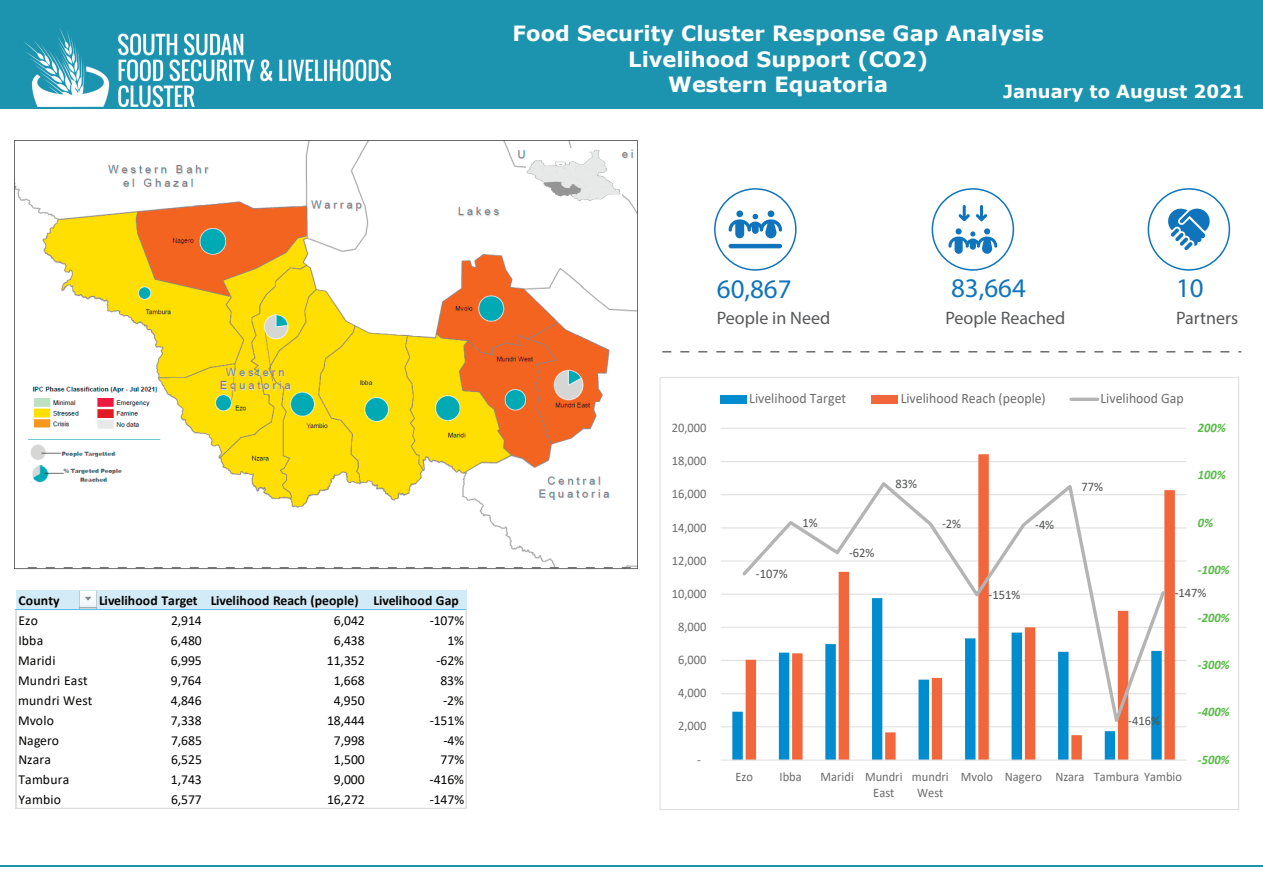
<style>
.page{position:relative;width:1263px;height:893px;background:#fff}
.page>*{position:absolute;margin:0;border:0;box-sizing:border-box;transform-origin:0 0}
.t1{font:27px "Myriad Pro";color:#1074bc}
.t2{font:700 21px/25.2px "Verdana";color:#fff;text-align:center}
.t3{font:18px "Myriad Pro";color:#57585a}
.t4{font:700 18px "Verdana";color:#fff}
.t5{font:14.4px "Calibri";color:#6c6c6c;scale:.95 1}
.t6{font:13.65px "Calibri";letter-spacing:-.005em;color:#040503}
.t7{font:700 13.65px "Calibri";letter-spacing:.005em;color:#040503}
.t8{font:13.65px "Calibri";letter-spacing:.015em;color:#040503}
.t9{font:13.05px/15.9px "Calibri";color:#6c6c6c;scale:.95 1}
.t10{font:13.05px "Calibri";color:#515252;scale:.95 1}
.t11{font:italic 700 13.05px "Calibri";color:#57ba47;scale:.95 1}
</style>
<div class="page">
<img style="left:14px;top:140px;width:624px;height:430px">
<div style="left:932px;top:188px;width:82px;height:83px;border:2px solid #1074bc;border-radius:50%"></div>
<div style="left:714px;top:188px;width:82px;height:83px;border:2px solid #1074bc;border-radius:50%"></div>
<div style="left:0;top:0;width:1263px;height:108px;background:#1d94af"></div>
<img style="left:23px;top:28px;width:367px;height:79px">
<svg style="left:662px;top:351px;width:579px;height:2px"></svg>
<svg style="left:28px;top:567px;width:607px;height:2px"></svg>
<div style="left:1148px;top:188px;width:82px;height:83px;border:2px solid #1074bc;border-radius:50%"></div>
<hr style="left:0;top:865px;width:1263px;height:1px;background:#1d94af">
<div style="left:768px;top:210px;width:6px;height:7px;background:#1074bc;border-radius:50%"></div>
<div style="left:736px;top:210px;width:7px;height:7px;background:#1074bc;border-radius:50%"></div>
<svg style="left:729px;top:214px;width:53px;height:24px"></svg>
<hr style="left:729px;top:244px;width:53px;height:4px;background:#1074bc;border-radius:2px">
<svg style="left:948px;top:228px;width:49px;height:26px"></svg>
<svg style="left:958px;top:205px;width:12px;height:16px"></svg>
<svg style="left:976px;top:205px;width:11px;height:16px"></svg>
<svg style="left:1168px;top:208px;width:42px;height:42px"></svg>
<img style="left:526px;top:149px;width:95px;height:52px">
<div style="left:16px;top:590px;width:451px;height:20px;background:#d3eaf7"></div>
<hr style="left:16px;top:609px;width:451px;height:1px;background:#62bdea">
<hr style="left:16px;top:610px;width:451px;height:1px;background:#62bdea">
<hr style="left:16px;top:808px;width:80px;height:1px;background:#dddddc">
<hr style="left:97px;top:808px;width:111px;height:1px;background:#dddddc">
<hr style="left:209px;top:808px;width:162px;height:1px;background:#dddddc">
<svg style="left:16px;top:610px;width:1px;height:198px"></svg>
<svg style="left:466px;top:609px;width:1px;height:199px"></svg>
<hr style="left:371px;top:808px;width:96px;height:1px;background:#dddddc">
<img style="left:79px;top:592px;width:17px;height:17px">
<hr style="left:721px;top:428px;width:465px;height:1px;background:#e1e1e1">
<hr style="left:721px;top:461px;width:465px;height:1px;background:#e1e1e1">
<hr style="left:721px;top:494px;width:465px;height:1px;background:#e1e1e1">
<hr style="left:721px;top:527px;width:465px;height:1px;background:#e1e1e1">
<hr style="left:721px;top:560px;width:465px;height:2px;background:#e1e1e1">
<hr style="left:721px;top:594px;width:465px;height:1px;background:#e1e1e1">
<hr style="left:721px;top:627px;width:465px;height:1px;background:#e1e1e1">
<hr style="left:721px;top:660px;width:465px;height:1px;background:#e1e1e1">
<hr style="left:721px;top:693px;width:465px;height:1px;background:#e1e1e1">
<hr style="left:721px;top:726px;width:465px;height:1px;background:#e1e1e1">
<svg style="left:746px;top:454px;width:429px;height:305px"></svg>
<hr style="left:721px;top:759px;width:465px;height:2px;background:#e1e1e1">
<svg style="left:739px;top:479px;width:428px;height:254px"></svg>
<div style="left:720px;top:395px;width:26px;height:8px;background:#008cce"></div>
<div style="left:871px;top:395px;width:27px;height:8px;background:#f2663b"></div>
<hr style="left:1071px;top:398px;width:27px;height:3px;background:#b4b4b4">
<h2 class="t2" style="left:513px;top:21px;width:533px">Food Security Cluster Response Gap Analysis<br>Livelihood Support (CO2)<br>Western Equatoria</h2>
<h3 class="t4" style="left:1003px;top:79px;width:243px">January to August 2021</h3>
<p class="t7" style="left:18px;top:591px;width:43px">County</p>
<p class="t7" style="left:99px;top:591px;width:361px">Livelihood Target Livelihood Reach (people) Livelihood Gap</p>
<p class="t6" style="left:18px;top:611px;width:21px">Ezo</p>
<p class="t6" style="left:171px;top:611px;width:32px">2,914</p>
<p class="t6" style="left:334px;top:611px;width:32px">6,042</p>
<p class="t6" style="left:430px;top:611px;width:36px">-107%</p>
<p class="t6" style="left:18px;top:631px;width:27px">Ibba</p>
<p class="t6" style="left:171px;top:631px;width:32px">6,480</p>
<p class="t6" style="left:334px;top:631px;width:32px">6,438</p>
<p class="t6" style="left:447px;top:631px;width:18px">1%</p>
<p class="t6" style="left:18px;top:651px;width:39px">Maridi</p>
<p class="t6" style="left:171px;top:651px;width:32px">6,995</p>
<p class="t6" style="left:327px;top:651px;width:39px">11,352</p>
<p class="t6" style="left:436px;top:651px;width:29px">-62%</p>
<p class="t8" style="left:18px;top:671px;width:71px">Mundri East</p>
<p class="t6" style="left:171px;top:671px;width:32px">9,764</p>
<p class="t6" style="left:334px;top:671px;width:32px">1,668</p>
<p class="t6" style="left:440px;top:671px;width:25px">83%</p>
<p class="t6" style="left:18px;top:691px;width:76px">mundri West</p>
<p class="t6" style="left:171px;top:691px;width:32px">4,846</p>
<p class="t6" style="left:334px;top:691px;width:32px">4,950</p>
<p class="t6" style="left:443px;top:691px;width:22px">-2%</p>
<p class="t6" style="left:18px;top:711px;width:37px">Mvolo</p>
<p class="t6" style="left:171px;top:711px;width:32px">7,338</p>
<p class="t6" style="left:327px;top:711px;width:39px">18,444</p>
<p class="t6" style="left:430px;top:711px;width:36px">-151%</p>
<p class="t6" style="left:18px;top:730px;width:42px">Nagero</p>
<p class="t6" style="left:171px;top:730px;width:32px">7,685</p>
<p class="t6" style="left:334px;top:730px;width:32px">7,998</p>
<p class="t6" style="left:443px;top:730px;width:22px">-4%</p>
<p class="t6" style="left:18px;top:750px;width:34px">Nzara</p>
<p class="t6" style="left:171px;top:750px;width:32px">6,525</p>
<p class="t6" style="left:334px;top:750px;width:32px">1,500</p>
<p class="t6" style="left:441px;top:750px;width:25px">77%</p>
<p class="t8" style="left:18px;top:770px;width:52px">Tambura</p>
<p class="t6" style="left:171px;top:770px;width:32px">1,743</p>
<p class="t6" style="left:334px;top:770px;width:32px">9,000</p>
<p class="t6" style="left:430px;top:770px;width:36px">-416%</p>
<p class="t6" style="left:18px;top:790px;width:44px">Yambio</p>
<p class="t6" style="left:171px;top:790px;width:32px">6,577</p>
<p class="t6" style="left:327px;top:790px;width:39px">16,272</p>
<p class="t6" style="left:430px;top:790px;width:36px">-147%</p>
<h1 class="t1" style="left:717px;top:272px;width:76px">60,867</h1>
<h3 class="t3" style="left:717px;top:307px;width:115px">People in Need</h3>
<h1 class="t1" style="left:951px;top:271px;width:76px">83,664</h1>
<h3 class="t3" style="left:945px;top:307px;width:122px">People Reached</h3>
<h1 class="t1" style="left:1176px;top:271px;width:29px">10</h1>
<h3 class="t3" style="left:1176px;top:307px;width:64px">Partners</h3>
<p class="t9" style="left:672px;top:419px;width:38px">20,000</p>
<p class="t9" style="left:672px;top:453px;width:38px">18,000</p>
<p class="t9" style="left:672px;top:486px;width:38px">16,000</p>
<p class="t9" style="left:672px;top:519px;width:38px">14,000</p>
<p class="t9" style="left:672px;top:552px;width:38px">12,000</p>
<p class="t9" style="left:672px;top:585px;width:38px">10,000</p>
<p class="t9" style="left:678px;top:618px;width:31px">8,000</p>
<p class="t9" style="left:678px;top:651px;width:31px">6,000</p>
<p class="t9" style="left:678px;top:685px;width:31px">4,000</p>
<p class="t9" style="left:678px;top:718px;width:31px">2,000</p>
<p class="t9" style="left:697px;top:751px;width:6px">-</p>
<p class="t5" style="left:749px;top:389px;width:104px">Livelihood Target</p>
<p class="t5" style="left:901px;top:389px;width:154px">Livelihood Reach (people)</p>
<p class="t5" style="left:1100px;top:389px;width:89px">Livelihood Gap</p>
<p class="t11" style="left:1198px;top:418px;width:31px">200%</p>
<p class="t10" style="left:802px;top:514px;width:18px">1%</p>
<p class="t10" style="left:756px;top:565px;width:35px">-107%</p>
<p class="t10" style="left:895px;top:475px;width:24px">83%</p>
<p class="t10" style="left:849px;top:543px;width:28px">-62%</p>
<p class="t10" style="left:942px;top:515px;width:22px">-2%</p>
<p class="t10" style="left:1035px;top:516px;width:22px">-4%</p>
<p class="t10" style="left:1082px;top:478px;width:24px">77%</p>
<p class="t11" style="left:1198px;top:466px;width:31px">100%</p>
<p class="t11" style="left:1198px;top:513px;width:18px">0%</p>
<p class="t11" style="left:1198px;top:561px;width:35px">-100%</p>
<p class="t10" style="left:989px;top:586px;width:35px">-151%</p>
<p class="t10" style="left:1128px;top:711px;width:35px">-416%</p>
<p class="t10" style="left:1175px;top:584px;width:35px">-147%</p>
<p class="t11" style="left:1198px;top:608px;width:35px">-200%</p>
<p class="t11" style="left:1198px;top:655px;width:35px">-300%</p>
<p class="t11" style="left:1198px;top:703px;width:35px">-400%</p>
<p class="t11" style="left:1198px;top:750px;width:35px">-500%</p>
<p class="t9" style="left:735px;top:768px;width:20px">Ezo</p>
<p class="t9" style="left:780px;top:768px;width:25px">Ibba</p>
<p class="t9" style="left:873px;top:768px;width:32px;text-indent:-53px">Maridi Mundri<br>East</p>
<p class="t9" style="left:912px;top:768px;width:40px;text-align:center">mundri<br>West</p>
<p class="t9" style="left:961px;top:768px;width:234px">Mvolo Nagero Nzara Tambura Yambio</p>
</div>
